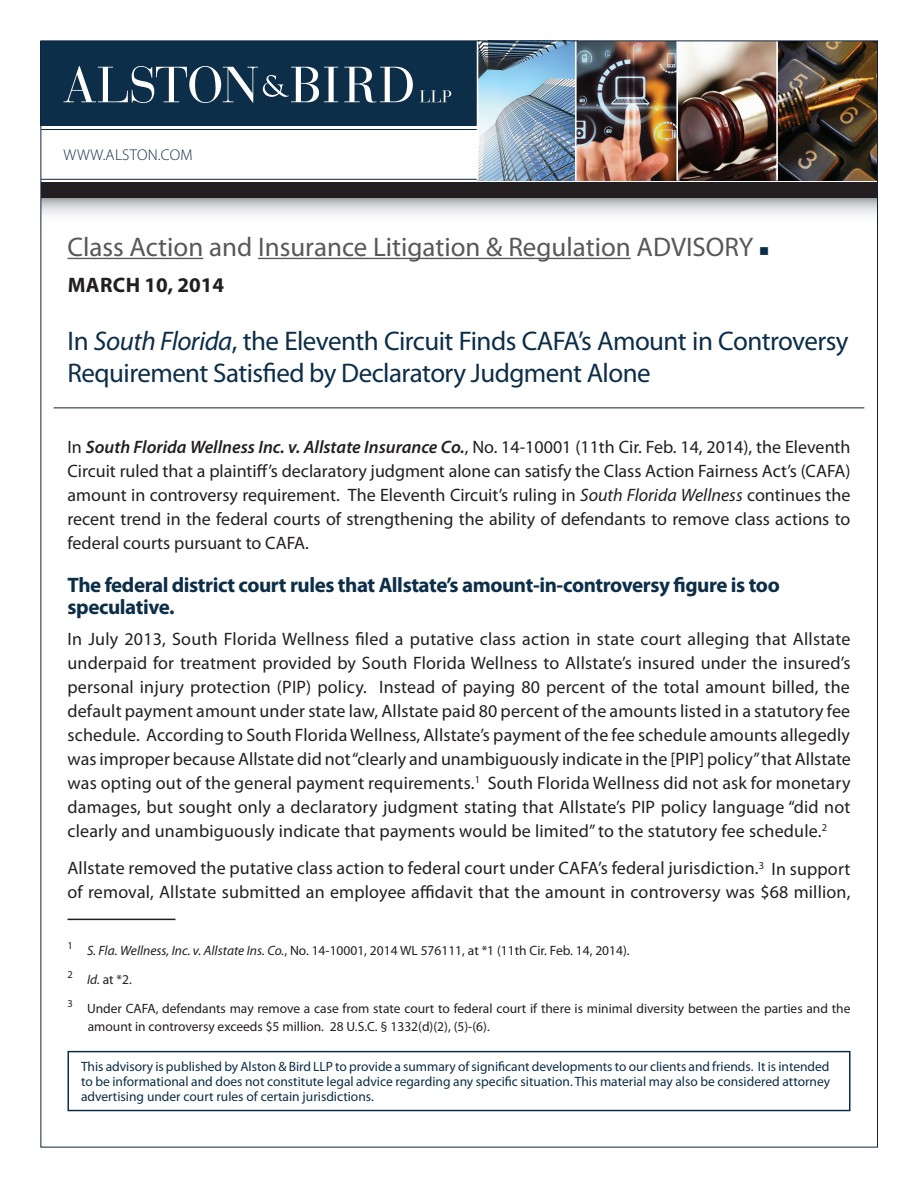
<style>
.page{position:relative;width:918px;height:1188px;background:#fff}
.page>*{position:absolute;margin:0;border:0;box-sizing:border-box;transform-origin:0 0}
.t1{font:27px/31.5px "Myriad Pro";letter-spacing:-.02em;color:#0c2e48}
.t2{font:27px "Myriad Pro";color:#57585a}
.t3{font:700 21px/22.5px "Myriad Pro";letter-spacing:-.02em;color:#0c2e48}
.t4{font:700 21px "Myriad Pro";letter-spacing:.01em;color:#231f20}
.t5{font:18px/24px "Myriad Pro";letter-spacing:.01em;color:#231f20;text-align:justify}
.t6{font:300 15.6px "Myriad Pro";letter-spacing:.02em;color:#0c2e48}
.t7{font:13.5px/15px "Myriad Pro";color:#0c2e48;text-align:justify}
.t8{font:13.5px/29px "Myriad Pro";color:#231f20}
.s1{color:#0c2e48}
.s2{font-style:italic}
.s3{font-weight:600;font-style:italic}
</style>
<div class="page">
<svg style="left:42px;top:198px;width:834px;height:17px"></svg>
<div style="left:40px;top:41px;width:836px;height:85px;background:#0c2e48"></div>
<img style="left:478px;top:42px;width:398px;height:138px">
<hr style="left:477px;top:40px;width:1px;height:140px;background:#fff">
<hr style="left:575px;top:40px;width:2px;height:140px;background:#fff">
<hr style="left:676px;top:40px;width:2px;height:140px;background:#fff">
<hr style="left:776px;top:40px;width:2px;height:140px;background:#fff">
<svg style="left:344px;top:67px;width:69px;height:36px"></svg>
<svg style="left:420px;top:90px;width:31px;height:12px"></svg>
<svg style="left:63px;top:66px;width:275px;height:37px"></svg>
<hr style="left:41px;top:129px;width:436px;height:1px;background:#0e243b">
<hr style="left:41px;top:179px;width:436px;height:1px;background:#0e243b">
<div style="left:41px;top:182px;width:837px;height:16px;background:#231f20"></div>
<div style="left:68px;top:1051px;width:782px;height:60px;border:2px solid #0c2e48"></div>
<hr style="left:68px;top:919px;width:108px;height:1px;background:#231f20">
<hr style="left:68px;top:258px;width:135px;height:1px;background:#57585a">
<hr style="left:258px;top:258px;width:373px;height:1px;background:#57585a">
<hr style="left:54px;top:407px;width:810px;height:1px;background:#0e243b">
<p class="t6" style="left:64px;top:145px;width:131px">WWW.ALSTON.COM</p>
<h1 class="t2" style="left:68px;top:230px;width:703px">Class Action and Insurance Litigation &amp; Regulation ADVISORY <span class="s1">■</span></h1>
<p class="t4" style="left:68px;top:271px;width:158px">MARCH 10, 2014</p>
<h1 class="t1" style="left:68px;top:325px;width:783px">In <span class="s2">South Florida</span>, the Eleventh Circuit Finds CAFA’s Amount in Controversy<br>Requirement Satisfied by Declaratory Judgment Alone</h1>
<p class="t5" style="left:68px;top:435px;width:785px">In <span class="s3">South Florida Wellness Inc. v. Allstate Insurance Co.</span>, No. 14-10001 (11th Cir. Feb. 14, 2014), the Eleventh Circuit ruled that a plaintiff’s declaratory judgment alone can satisfy the Class Action Fairness Act’s (CAFA) amount in controversy requirement. The Eleventh Circuit’s ruling in <span class="s2">South Florida Wellness</span> continues the recent trend in the federal courts of strengthening the ability of defendants to remove class actions to federal courts pursuant to CAFA.</p>
<p class="t3" style="left:68px;top:573px;width:714px">The federal district court rules that Allstate’s amount-in-controversy figure is too speculative.</p>
<p class="t5" style="left:67px;top:627px;width:785px">In July 2013, South Florida Wellness filed a putative class action in state court alleging that Allstate underpaid for treatment provided by South Florida Wellness to Allstate’s insured under the insured’s personal injury protection (PIP) policy. Instead of paying 80 percent of the total amount billed, the default payment amount under state law, Allstate paid 80 percent of the amounts listed in a statutory fee schedule. According to South Florida Wellness, Allstate’s payment of the fee schedule amounts allegedly was improper because Allstate did not “clearly and unambiguously indicate in the [PIP] policy” that Allstate was opting out of the general payment requirements.<sup>1</sup> South Florida Wellness did not ask for monetary damages, but sought only a declaratory judgment stating that Allstate’s PIP policy language “did not clearly and unambiguously indicate that payments would be limited” to the statutory fee schedule.<sup>2</sup></p>
<p class="t5" style="left:67px;top:856px;width:785px">Allstate removed the putative class action to federal court under CAFA’s federal jurisdiction.<sup>3</sup> In support of removal, Allstate submitted an employee affidavit that the amount in controversy was $68 million,</p>
<p class="t8" style="left:68px;top:936px;width:785px"><sup>1</sup> <span class="s2">S. Fla. Wellness, Inc. v. Allstate Ins. Co.</span>, No. 14-10001, 2014 WL 576111, at *1 (11th Cir. Feb. 14, 2014).<br><sup>2</sup> <span class="s2">Id.</span> at *2.<br><sup>3</sup> Under CAFA, defendants may remove a case from state court to federal court if there is minimal diversity between the parties and the</p>
<p class="t8" style="left:88px;top:1012px;width:404px">amount in controversy exceeds $5 million. 28 U.S.C. § 1332(d)(2), (5)-(6).</p>
<p class="t7" style="left:81px;top:1058px;width:751px">This advisory is published by Alston &amp; Bird LLP to provide a summary of significant developments to our clients and friends. It is intended to be informational and does not constitute legal advice regarding any specific situation. This material may also be considered attorney advertising under court rules of certain jurisdictions.</p>
</div>
